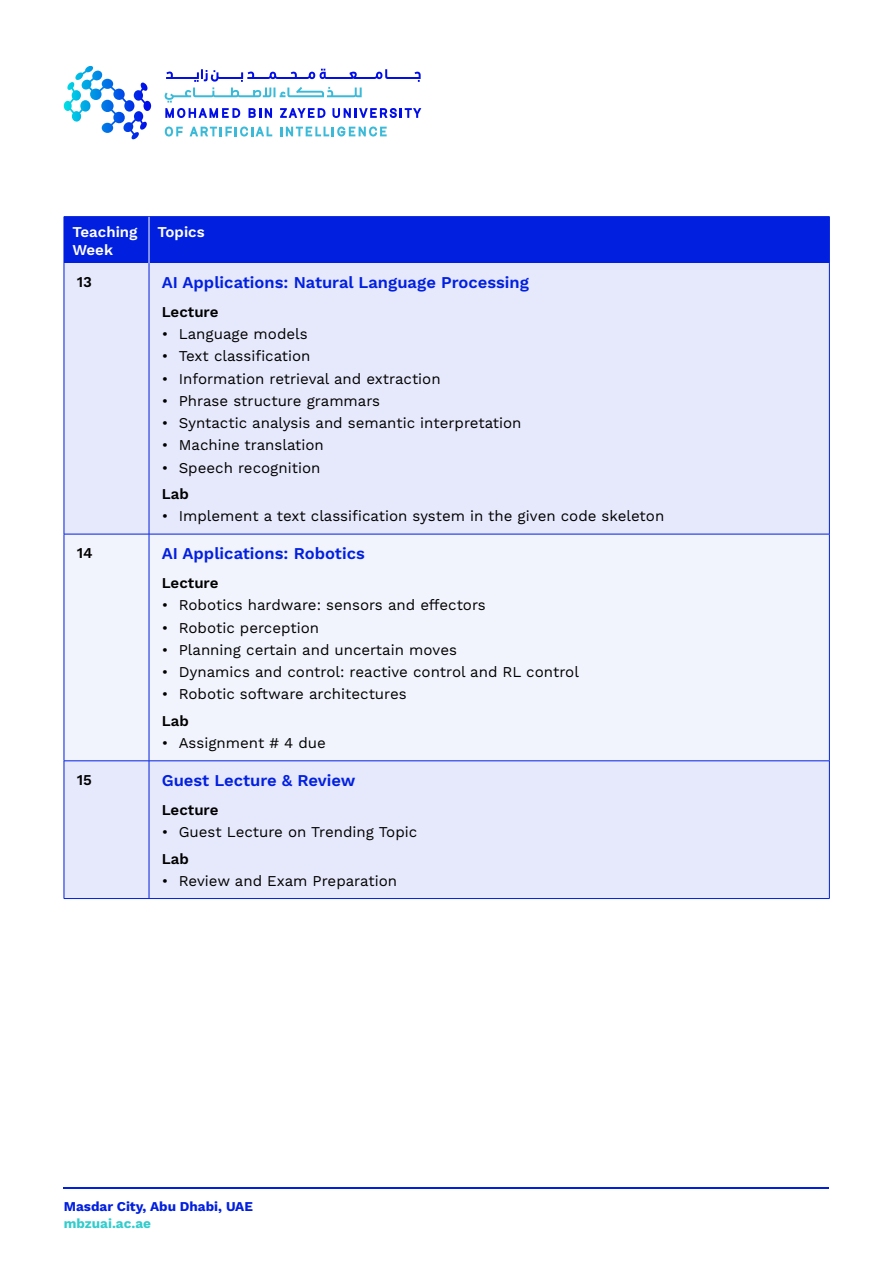
<style>
.page{position:relative;width:893px;height:1263px;background:#fff}
.page>*{position:absolute;margin:0;border:0;box-sizing:border-box;transform-origin:0 0}
.t1{font:600 16.5px "Work Sans";color:#011fdf}
.t2{font:15px "Work Sans";color:#000}
.t3{font:600 15px "Work Sans";color:#000}
.t4{font:600 15px/18px "Work Sans";color:#fff}
.t5{font:700 13.5px "Work Sans";color:#011fdf}
.t6{font:700 13.5px "Work Sans";color:#3cc}
</style>
<div class="page">
<div style="left:65px;top:217px;width:764px;height:46px;background:#011fdf"></div>
<div style="left:65px;top:263px;width:764px;height:635px;background:#e6e9fc"></div>
<div style="left:65px;top:535px;width:764px;height:225px;background:#f2f4fd"></div>
<hr style="left:64px;top:216px;width:85px;height:1px;background:#011fdf">
<hr style="left:64px;top:217px;width:1px;height:46px;background:#011fdf">
<hr style="left:149px;top:216px;width:681px;height:1px;background:#011fdf">
<hr style="left:829px;top:217px;width:1px;height:46px;background:#011fdf">
<hr style="left:64px;top:263px;width:1px;height:271px;background:#011fdf">
<hr style="left:149px;top:263px;width:1px;height:271px;background:#011fdf">
<hr style="left:829px;top:263px;width:1px;height:271px;background:#011fdf">
<hr style="left:64px;top:534px;width:85px;height:1px;background:#011fdf">
<hr style="left:64px;top:534px;width:1px;height:227px;background:#011fdf">
<hr style="left:149px;top:534px;width:681px;height:1px;background:#011fdf">
<hr style="left:149px;top:534px;width:1px;height:227px;background:#011fdf">
<hr style="left:829px;top:534px;width:1px;height:227px;background:#011fdf">
<hr style="left:64px;top:760px;width:85px;height:1px;background:#011fdf">
<hr style="left:64px;top:761px;width:1px;height:137px;background:#011fdf">
<hr style="left:149px;top:760px;width:681px;height:1px;background:#011fdf">
<hr style="left:149px;top:761px;width:1px;height:137px;background:#011fdf">
<hr style="left:829px;top:761px;width:1px;height:137px;background:#011fdf">
<hr style="left:64px;top:898px;width:85px;height:1px;background:#011fdf">
<hr style="left:149px;top:898px;width:681px;height:1px;background:#011fdf">
<hr style="left:149px;top:217px;width:1px;height:46px;background:#fff">
<hr style="left:64px;top:1187px;width:765px;height:1px;background:#011fdf">
<svg style="left:64px;top:66px;width:87px;height:74px"></svg>
<svg style="left:165px;top:127px;width:18px;height:10px"></svg>
<svg style="left:190px;top:127px;width:82px;height:10px"></svg>
<svg style="left:280px;top:127px;width:107px;height:10px"></svg>
<svg style="left:164px;top:69px;width:257px;height:49px"></svg>
<p class="t4" style="left:72px;top:223px;width:67px">Teaching<br>Week</p>
<p class="t4" style="left:158px;top:223px;width:49px">Topics</p>
<p class="t3" style="left:77px;top:273px;width:17px">13</p>
<p class="t1" style="left:162px;top:273px;width:369px">AI Applications: Natural Language Processing</p>
<p class="t3" style="left:162px;top:303px;width:58px">Lecture</p>
<p class="t2" style="left:162px;top:325px;width:147px">• Language models</p>
<p class="t2" style="left:162px;top:347px;width:150px">• Text classification</p>
<p class="t2" style="left:162px;top:370px;width:280px">• Information retrieval and extraction</p>
<p class="t2" style="left:162px;top:392px;width:220px">• Phrase structure grammars</p>
<p class="t2" style="left:162px;top:414px;width:361px">• Syntactic analysis and semantic interpretation</p>
<p class="t2" style="left:162px;top:436px;width:164px">• Machine translation</p>
<p class="t2" style="left:162px;top:459px;width:160px">• Speech recognition</p>
<p class="t3" style="left:162px;top:485px;width:29px">Lab</p>
<p class="t2" style="left:162px;top:507px;width:504px">• Implement a text classification system in the given code skeleton</p>
<p class="t3" style="left:77px;top:544px;width:17px">14</p>
<p class="t1" style="left:162px;top:544px;width:205px">AI Applications: Robotics</p>
<p class="t3" style="left:162px;top:574px;width:58px">Lecture</p>
<p class="t2" style="left:162px;top:596px;width:326px">• Robotics hardware: sensors and effectors</p>
<p class="t2" style="left:162px;top:619px;width:159px">• Robotic perception</p>
<p class="t2" style="left:162px;top:641px;width:297px">• Planning certain and uncertain moves</p>
<p class="t2" style="left:162px;top:663px;width:419px">• Dynamics and control: reactive control and RL control</p>
<p class="t2" style="left:162px;top:685px;width:246px">• Robotic software architectures</p>
<p class="t3" style="left:162px;top:712px;width:29px">Lab</p>
<p class="t2" style="left:162px;top:734px;width:166px">• Assignment # 4 due</p>
<p class="t3" style="left:77px;top:771px;width:17px">15</p>
<p class="t1" style="left:162px;top:771px;width:195px">Guest Lecture &amp; Review</p>
<p class="t3" style="left:162px;top:801px;width:58px">Lecture</p>
<p class="t2" style="left:162px;top:823px;width:257px">• Guest Lecture on Trending Topic</p>
<p class="t3" style="left:162px;top:850px;width:29px">Lab</p>
<p class="t2" style="left:162px;top:872px;width:237px">• Review and Exam Preparation</p>
<p class="t5" style="left:64px;top:1199px;width:191px">Masdar City, Abu Dhabi, UAE</p>
<p class="t6" style="left:64px;top:1215px;width:89px">mbzuai.ac.ae</p>
</div>
